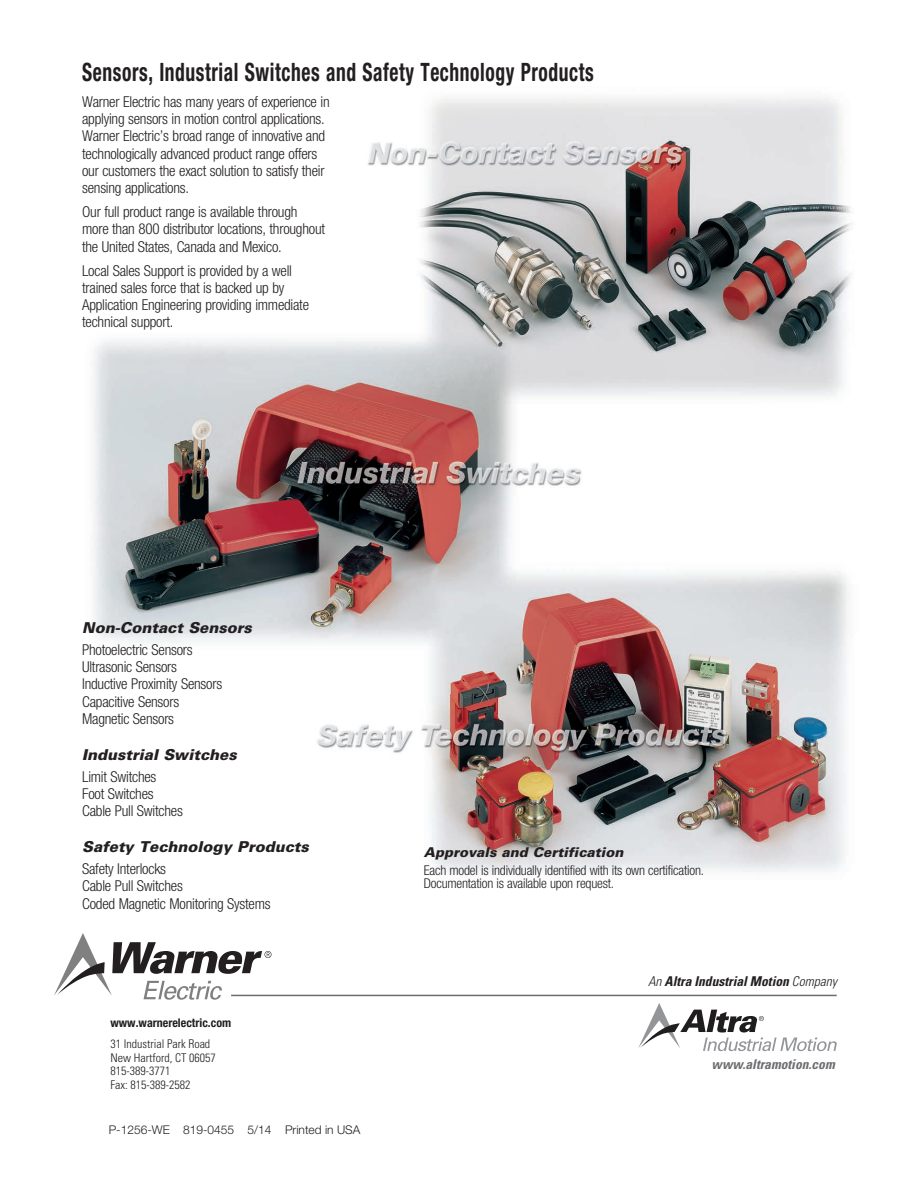
<style>
.page{position:relative;width:918px;height:1188px;background:#fff}
.page>*{position:absolute;margin:0;border:0;box-sizing:border-box;transform-origin:0 0}
.t1{font:700 condensed 25.35px "Helvetica Neue LT Std";letter-spacing:.03em;color:#231f20;scale:.77 1}
.Body_Copy{font:300 condensed 15px/17.2px "Helvetica Neue LT Std";letter-spacing:-.015em;color:#231f20}
.SubHead{font:italic 900 15px "Univers LT Std";color:#231f20}
.Body_Copy-2{font:300 condensed 13.5px/13.5px "Helvetica Neue LT Std";letter-spacing:-.015em;color:#231f20}
.t2{font:italic 700 condensed 13.5px "Univers LT Std";color:#231f20}
.SubHead-2{font:italic 900 13.5px "Univers LT Std";color:#231f20}
.t3{font:italic 700 condensed 13.5px "Univers LT Std";color:#6c6d70}
.t4{font:300 condensed 12px "Univers LT Std";color:#231f20}
.t5{font:300 12px "Helvetica Neue LT Std";color:#231f20}
.t6{font:700 condensed 12px "Helvetica Neue LT Std";color:#231f20}
.s1{font-weight:300}
</style>
<div class="page">
<hr style="left:231px;top:995px;width:606px;height:1px;background:#6c6d70">
<svg style="left:638px;top:1003px;width:199px;height:48px"></svg>
<svg style="left:54px;top:933px;width:217px;height:67px"></svg>
<img style="left:93px;top:99px;width:759px;height:773px">
<p class="t1" style="left:82px;top:57px;width:666px">Sensors, Industrial Switches and Safety Technology Products</p>
<p class="Body_Copy" style="left:82px;top:93px;width:249px">Warner Electric has many years of experience in applying sensors in motion control applications.<br>Warner Electric’s broad range of innovative and technologically advanced product range offers our customers the exact solution to satisfy their sensing applications.</p>
<p class="Body_Copy" style="left:82px;top:203px;width:244px">Our full product range is available through more than 800 distributor locations, throughout the United States, Canada and Mexico.</p>
<p class="Body_Copy" style="left:82px;top:262px;width:228px">Local Sales Support is provided by a well trained sales force that is backed up by Application Engineering providing immediate technical support.</p>
<p class="SubHead" style="left:82px;top:619px;width:171px">Non-Contact Sensors</p>
<p class="Body_Copy" style="left:82px;top:641px;width:141px">Photoelectric Sensors<br>Ultrasonic Sensors<br>Inductive Proximity Sensors<br>Capacitive Sensors<br>Magnetic Sensors</p>
<p class="SubHead" style="left:82px;top:745px;width:156px">Industrial Switches</p>
<p class="Body_Copy" style="left:82px;top:768px;width:102px">Limit Switches<br>Foot Switches<br>Cable Pull Switches</p>
<p class="SubHead" style="left:82px;top:838px;width:228px">Safety Technology Products</p>
<p class="Body_Copy" style="left:82px;top:860px;width:190px">Safety Interlocks<br>Cable Pull Switches<br>Coded Magnetic Monitoring Systems</p>
<p class="t6" style="left:110px;top:1015px;width:122px">www.warnerelectric.com</p>
<p class="t4" style="left:110px;top:1037px;width:101px">31 Industrial Park Road</p>
<p class="t4" style="left:110px;top:1050px;width:107px">New Hartford, CT 06057</p>
<p class="t4" style="left:110px;top:1064px;width:61px">815-389-3771</p>
<p class="t4" style="left:110px;top:1077px;width:81px">Fax: 815-389-2582</p>
<p class="t5" style="left:109px;top:1122px;width:253px">P-1256-WE 819-0455 5/14 Printed in USA</p>
<p class="SubHead-2" style="left:424px;top:843px;width:201px">Approvals and Certification</p>
<p class="Body_Copy-2" style="left:424px;top:863px;width:282px">Each model is individually identified with its own certification.<br>Documentation is available upon request.</p>
<p class="t2" style="left:648px;top:973px;width:190px"><span class="s1">An</span> Altra Industrial Motion <span class="s1">Company</span></p>
<p class="t3" style="left:712px;top:1056px;width:125px">www.altramotion.com</p>
</div>
